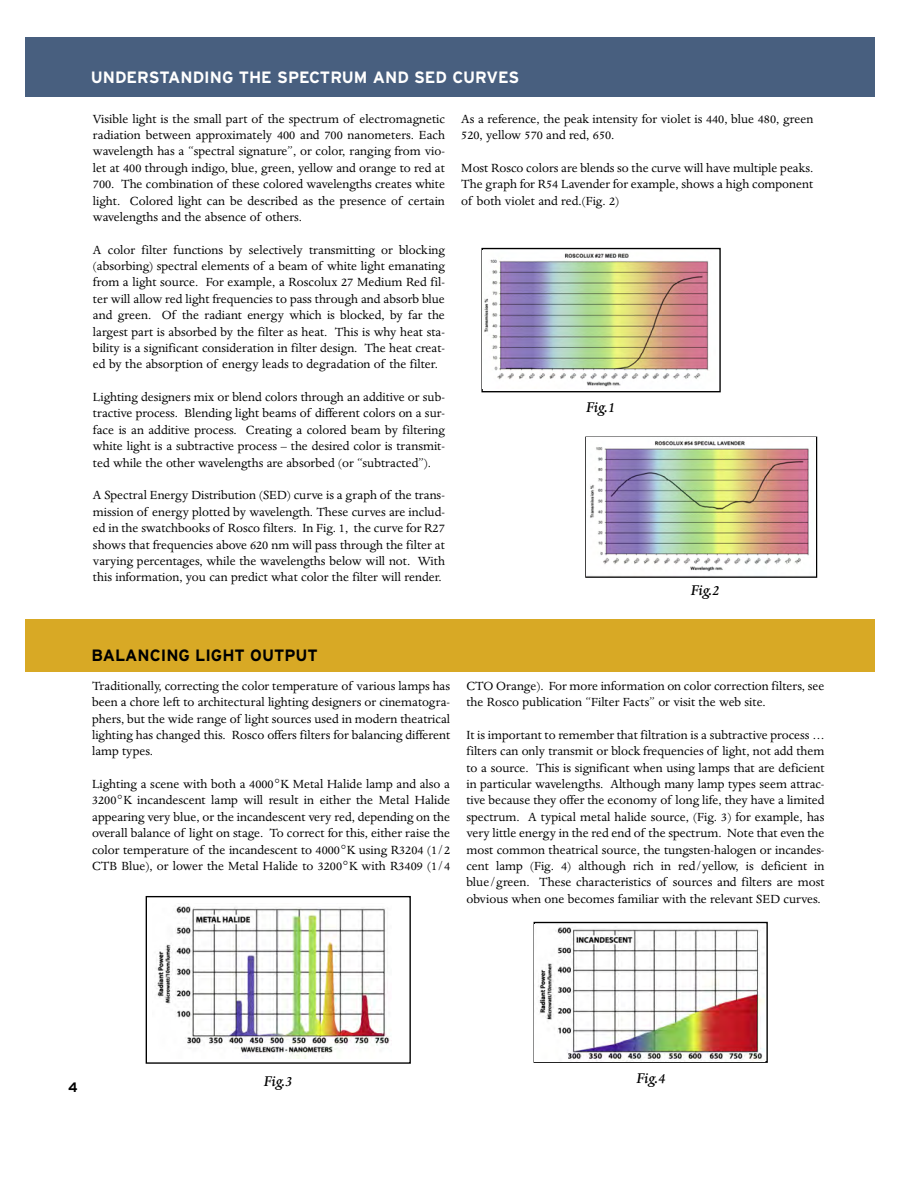
<style>
.page{position:relative;width:918px;height:1188px;background:#fff}
.page>*{position:absolute;margin:0;border:0;box-sizing:border-box;transform-origin:0 0}
.t1{font:700 16.35px "Interstate";color:#fff}
.t2{font:700 16.35px "Interstate";color:#000}
.t3{font:italic 500 16.35px "Dante";letter-spacing:-.005em;color:#000}
.t4{font:13.65px/16.4px "Dante";color:#000;text-align:justify}
.t5{font:700 13.65px "Interstate";color:#000}
</style>
<div class="page">
<div style="left:26px;top:619px;width:849px;height:52px;background:#d8a925"></div>
<div style="left:26px;top:37px;width:849px;height:60px;background:#485f7f"></div>
<div style="left:481px;top:248px;width:240px;height:144px;border:1px solid #000"></div>
<img style="left:484px;top:253px;width:225px;height:134px">
<div style="left:534px;top:922px;width:234px;height:141px;border:1px solid #000"></div>
<img style="left:535px;top:924px;width:229px;height:137px">
<div style="left:585px;top:437px;width:232px;height:141px;border:1px solid #000"></div>
<img style="left:587px;top:438px;width:229px;height:138px">
<div style="left:146px;top:896px;width:265px;height:168px;border:1px solid #000"></div>
<img style="left:156px;top:906px;width:234px;height:152px">
<p class="t1" style="left:91px;top:68px;width:430px">UNDERSTANDING THE SPECTRUM AND SED CURVES</p>
<p class="t4" style="left:93px;top:111px;width:354px">Visible light is the small part of the spectrum of electromagnetic radiation between approximately 400 and 700 nanometers. Each wavelength has a “spectral signature”, or color, ranging from vio&shy;let at 400 through indigo, blue, green, yellow and orange to red at 700. The combination of these colored wavelengths creates white light. Colored light can be described as the presence of certain wavelengths and the absence of others.</p>
<p class="t4" style="left:93px;top:242px;width:353px">A color filter functions by selectively transmitting or blocking (absorbing) spectral elements of a beam of white light emanating from a light source. For example, a Roscolux 27 Medium Red fil&shy;ter will allow red light frequencies to pass through and absorb blue and green. Of the radiant energy which is blocked, by far the largest part is absorbed by the filter as heat. This is why heat sta&shy;bility is a significant consideration in filter design. The heat creat&shy;ed by the absorption of energy leads to degradation of the filter.</p>
<p class="t4" style="left:93px;top:389px;width:353px">Lighting designers mix or blend colors through an additive or sub&shy;tractive process. Blending light beams of different colors on a sur&shy;face is an additive process. Creating a colored beam by filtering white light is a subtractive process – the desired color is transmit&shy;ted while the other wavelengths are absorbed (or “subtracted”).</p>
<p class="t4" style="left:93px;top:488px;width:353px">A Spectral Energy Distribution (SED) curve is a graph of the trans&shy;mission of energy plotted by wavelength. These curves are includ&shy;ed in the swatchbooks of Rosco filters. In Fig. 1, the curve for R27 shows that frequencies above 620 nm will pass through the filter at varying percentages, while the wavelengths below will not. With this information, you can predict what color the filter will render.</p>
<p class="t4" style="left:461px;top:111px;width:354px">As a reference, the peak intensity for violet is 440, blue 480, green<br>520, yellow 570 and red, 650.</p>
<p class="t4" style="left:461px;top:160px;width:354px">Most Rosco colors are blends so the curve will have multiple peaks.<br>The graph for R54 Lavender for example, shows a high component of both violet and red.(Fig. 2)</p>
<p class="t3" style="left:586px;top:398px;width:30px">Fig.1</p>
<p class="t3" style="left:691px;top:582px;width:30px">Fig.2</p>
<p class="t2" style="left:92px;top:646px;width:228px">BALANCING LIGHT OUTPUT</p>
<p class="t4" style="left:92px;top:678px;width:360px">Traditionally, correcting the color temperature of various lamps has been a chore left to architectural lighting designers or cinematogra&shy;phers, but the wide range of light sources used in modern theatrical lighting has changed this. Rosco offers filters for balancing different lamp types.</p>
<p class="t4" style="left:92px;top:776px;width:360px">Lighting a scene with both a 4000°K Metal Halide lamp and also a 3200°K incandescent lamp will result in either the Metal Halide appearing very blue, or the incandescent very red, depending on the overall balance of light on stage. To correct for this, either raise the color temperature of the incandescent to 4000°K using R3204 (1/2<br>CTB Blue), or lower the Metal Halide to 3200°K with R3409 (1/4</p>
<p class="t4" style="left:466px;top:678px;width:360px">CTO Orange). For more information on color correction filters, see the Rosco publication “Filter Facts” or visit the web site.</p>
<p class="t4" style="left:466px;top:727px;width:360px">It is important to remember that filtration is a subtractive process … filters can only transmit or block frequencies of light, not add them to a source. This is significant when using lamps that are deficient in particular wavelengths. Although many lamp types seem attrac&shy;tive because they offer the economy of long life, they have a limited spectrum. A typical metal halide source, (Fig. 3) for example, has very little energy in the red end of the spectrum. Note that even the most common theatrical source, the tungsten-halogen or incandes&shy;cent lamp (Fig. 4) although rich in red/yellow, is deficient in blue/green. These characteristics of sources and filters are most obvious when one becomes familiar with the relevant SED curves.</p>
<p class="t5" style="left:68px;top:1080px;width:11px">4</p>
<p class="t3" style="left:264px;top:1073px;width:30px">Fig.3</p>
<p class="t3" style="left:637px;top:1069px;width:30px">Fig.4</p>
</div>
